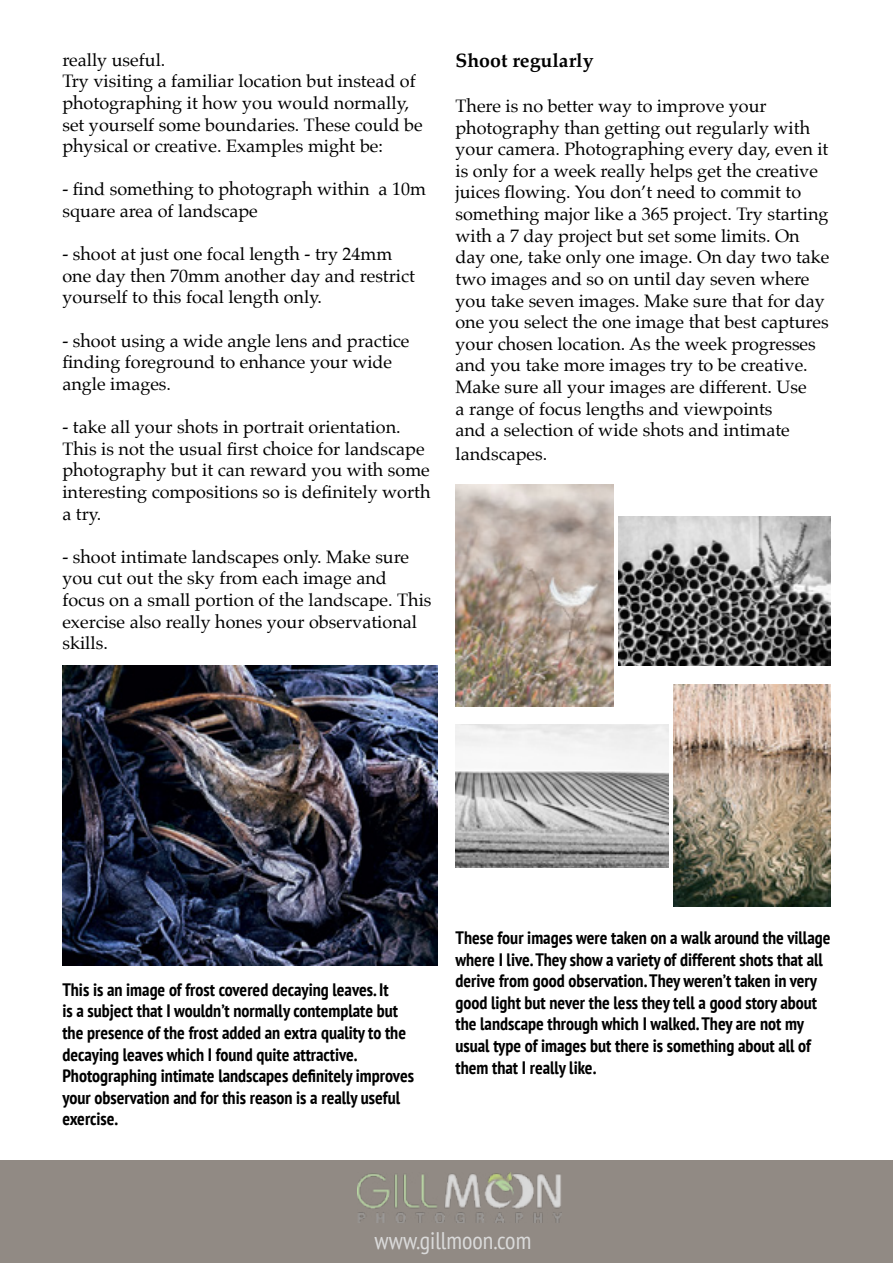
<style>
.page{position:relative;width:893px;height:1263px;background:#fff}
.page>*{position:absolute;margin:0;border:0;box-sizing:border-box;transform-origin:0 0}
.t1{font:condensed 24px "PT Sans";color:#dadada}
.t2{font:700 19.5px "Palatino";color:#000}
.t3{font:18px/21.6px "Palatino";color:#000}
.t4{font:700 condensed 18px/21.6px "PT Sans";color:#000}
</style>
<div class="page">
<div style="left:0;top:1161px;width:893px;height:102px;background:#918a84"></div>
<img style="left:357px;top:1173px;width:204px;height:49px">
<img style="left:62px;top:665px;width:375px;height:301px">
<img style="left:455px;top:485px;width:158px;height:222px">
<img style="left:673px;top:685px;width:158px;height:222px">
<img style="left:618px;top:517px;width:213px;height:148px">
<img style="left:455px;top:724px;width:213px;height:143px">
<p class="t3" style="left:62px;top:49px;width:362px">really useful.<br>Try visiting a familiar location but instead of photographing it how you would normally, set yourself some boundaries. These could be physical or creative. Examples might be:</p>
<p class="t3" style="left:62px;top:178px;width:365px">- find something to photograph within a 10m square area of landscape</p>
<p class="t3" style="left:62px;top:243px;width:354px">- shoot at just one focal length - try 24mm one day then 70mm another day and restrict yourself to this focal length only.</p>
<p class="t3" style="left:62px;top:330px;width:349px">- shoot using a wide angle lens and practice finding foreground to enhance your wide angle images.</p>
<p class="t3" style="left:62px;top:416px;width:370px">- take all your shots in portrait orientation.<br>This is not the usual first choice for landscape photography but it can reward you with some interesting compositions so is definitely worth a try.</p>
<p class="t3" style="left:62px;top:546px;width:371px">- shoot intimate landscapes only. Make sure you cut out the sky from each image and focus on a small portion of the landscape. This exercise also really hones your observational skills.</p>
<p class="t2" style="left:455px;top:44px;width:140px">Shoot regularly</p>
<p class="t3" style="left:455px;top:95px;width:376px">There is no better way to improve your photography than getting out regularly with your camera. Photographing every day, even it is only for a week really helps get the creative juices flowing. You don’t need to commit to something major like a 365 project. Try starting with a 7 day project but set some limits. On day one, take only one image. On day two take two images and so on until day seven where you take seven images. Make sure that for day one you select the one image that best captures your chosen location. As the week progresses and you take more images try to be creative.<br>Make sure all your images are different. Use<br>a range of focus lengths and viewpoints<br>and a selection of wide shots and intimate</p>
<p class="t3" style="left:455px;top:442px;width:93px">landscapes.</p>
<p class="t4" style="left:62px;top:978px;width:353px">This is an image of frost covered decaying leaves. It<br>is a subject that I wouldn’t normally contemplate but the presence of the frost added an extra quality to the decaying leaves which I found quite attractive.<br>Photographing intimate landscapes definitely improves your observation and for this reason is a really useful exercise.</p>
<p class="t4" style="left:455px;top:926px;width:376px">These four images were taken on a walk around the village where I live. They show a variety of different shots that all derive from good observation. They weren’t taken in very good light but never the less they tell a good story about the landscape through which I walked. They are not my usual type of images but there is something about all of them that I really like.</p>
<h1 class="t1" style="left:374px;top:1225px;width:158px">www.gillmoon.com</h1>
</div>
